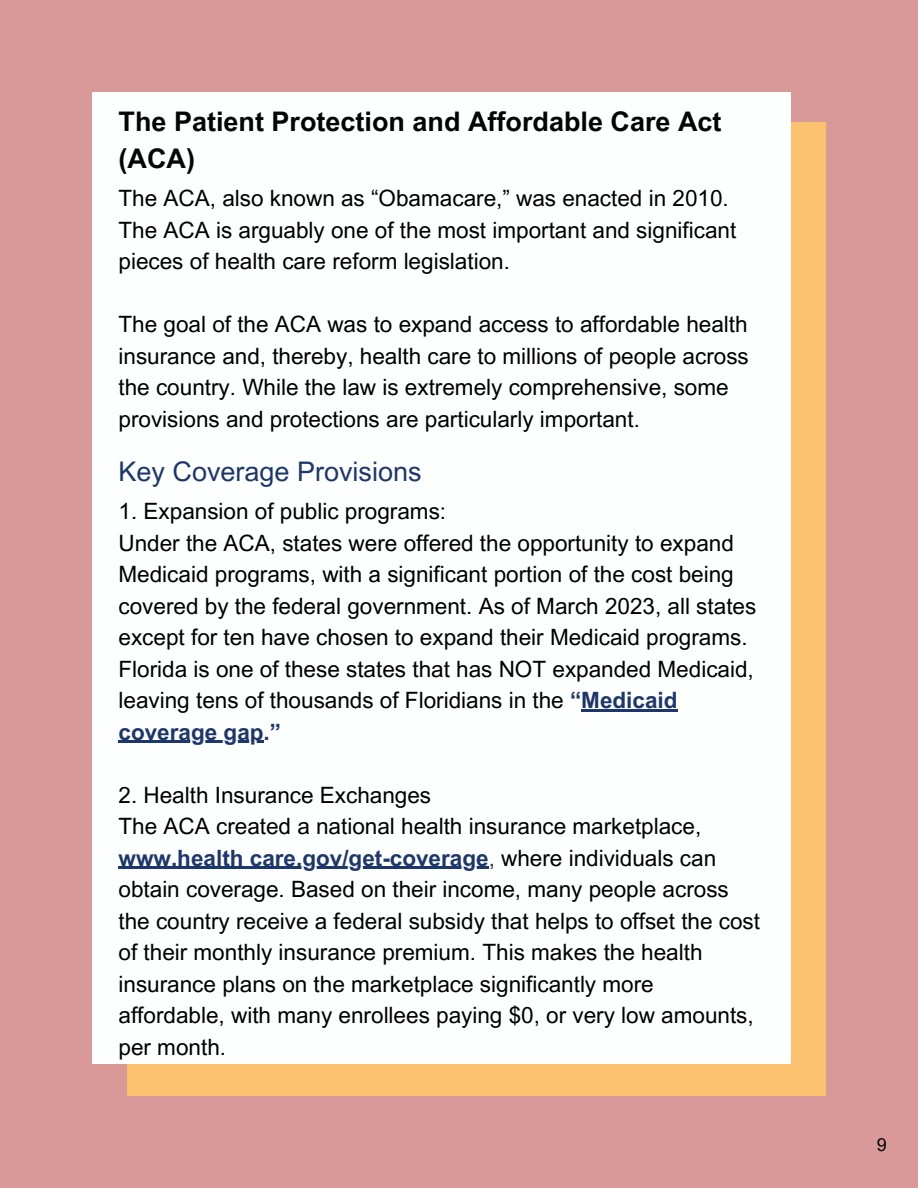
<style>
.page{position:relative;width:918px;height:1188px;background:#da9999}
.page>*{position:absolute;margin:0;border:0;box-sizing:border-box;transform-origin:0 0}
.t1{font:700 27px/37.2px "Arial MT Pro";color:#040606}
.t2{font:27px "Arial MT Pro";color:#1d366b}
.t3{font:22.5px/31.5px "Arial MT Pro";color:#000}
.t4{font:18px "Arial MT Pro";color:#040606}
.s1{font-weight:700;color:#1d366b}
.s2{color:#1d366b}
</style>
<div class="page">
<div style="left:128px;top:123px;width:698px;height:973px;background:#fbc16e"></div>
<div style="left:92px;top:92px;width:698px;height:972px;background:#fdfefe"></div>
<hr style="left:119px;top:867px;width:370px;height:2px;background:#1d366b">
<hr style="left:119px;top:741px;width:145px;height:2px;background:#1d366b">
<hr style="left:581px;top:709px;width:97px;height:2px;background:#1d366b">
<h2 class="t1" style="left:119px;top:106px;width:605px">The Patient Protection and Affordable Care Act (ACA)</h2>
<p class="t3" style="left:119px;top:186px;width:619px">The ACA, also known as “Obamacare,” was enacted in 2010.<br>The ACA is arguably one of the most important and significant pieces of health care reform legislation.</p>
<p class="t3" style="left:119px;top:312px;width:632px">The goal of the ACA was to expand access to affordable health insurance and, thereby, health care to millions of people across the country. While the law is extremely comprehensive, some provisions and protections are particularly important.</p>
<h2 class="t2" style="left:119px;top:461px;width:305px">Key Coverage Provisions</h2>
<p class="t3" style="left:119px;top:498px;width:639px">1. Expansion of public programs:<br>Under the ACA, states were offered the opportunity to expand Medicaid programs, with a significant portion of the cost being covered by the federal government. As of March 2023, all states except for ten have chosen to expand their Medicaid programs.<br>Florida is one of these states that has NOT expanded Medicaid, leaving tens of thousands of Floridians in the <span class="s1">“Medicaid coverage gap.”</span></p>
<p class="t3" style="left:119px;top:782px;width:643px">2. Health Insurance Exchanges<br>The ACA created a national health insurance marketplace, <span class="s1">www.health care.gov/get-coverage</span><span class="s2">,</span> where individuals can obtain coverage. Based on their income, many people across the country receive a federal subsidy that helps to offset the cost of their monthly insurance premium. This makes the health insurance plans on the marketplace significantly more affordable, with many enrollees paying $0, or very low amounts, per month.</p>
<p class="t4" style="left:877px;top:1138px;width:12px">9</p>
</div>
